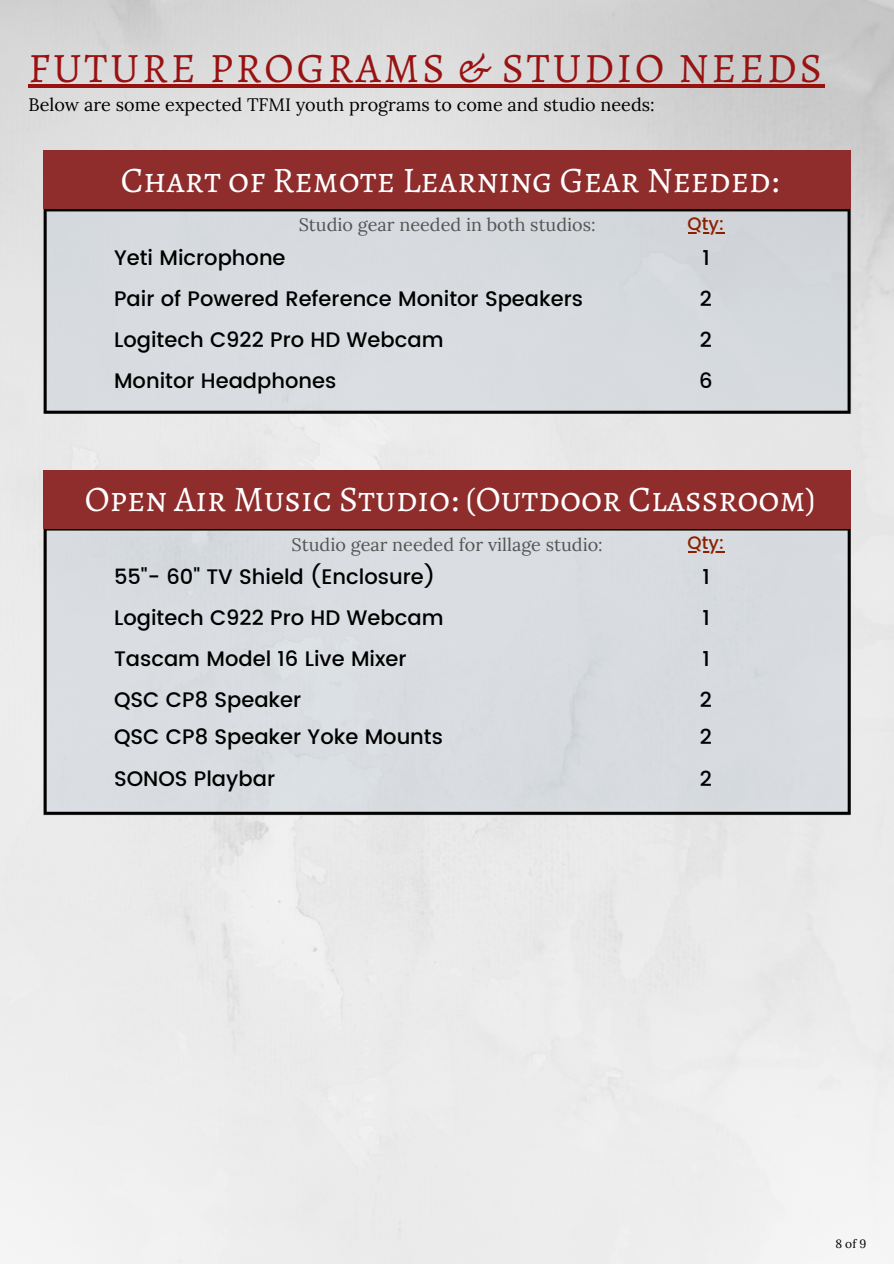
<style>
.page{position:relative;width:894px;height:1264px;background:#fff}
.page>*{position:absolute;margin:0;border:0;box-sizing:border-box;transform-origin:0 0}
.t1{font:42px "Alegreya SC";letter-spacing:.07em;color:#991212}
.t2{font:36px "Alegreya SC";color:#fff}
.t3{font:500 21px "Poppins";color:#000}
.t4{font:18px "Lora";color:#545454}
.t5{font:18px "Lora";color:#000}
.t6{font:500 18px "Poppins";color:#892100}
.t7{font:12px "Lora";color:#000}
</style>
<div class="page">
<img style="left:0;top:0;width:893px;height:1263px">
<hr style="left:29px;top:85px;width:795px;height:3px;background:#991212">
<div style="left:44px;top:209px;width:806px;height:205px;background:#d7dbdf"></div>
<div style="left:44px;top:151px;width:806px;height:58px;background:#8f2c2c"></div>
<hr style="left:687px;top:232px;width:37px;height:2px;background:#892100">
<div style="left:44px;top:528px;width:806px;height:286px;background:#d8dce0"></div>
<div style="left:44px;top:470px;width:806px;height:58px;background:#8f2c2c"></div>
<hr style="left:687px;top:551px;width:37px;height:2px;background:#892100">
<p class="t1" style="left:29px;top:40px;width:794px">FUTURE PROGRAMS &amp; STUDIO NEEDS</p>
<p class="t5" style="left:29px;top:93px;width:627px">Below are some expected TFMI youth programs to come and studio needs:</p>
<p class="t2" style="left:121px;top:156px;width:659px">Chart of Remote Learning Gear Needed:</p>
<p class="t4" style="left:298px;top:213px;width:298px">Studio gear needed in both studios:</p>
<p class="t6" style="left:687px;top:213px;width:38px">Qty:</p>
<p class="t3" style="left:114px;top:245px;width:173px">Yeti Microphone</p>
<p class="t3" style="left:702px;top:245px;width:9px">1</p>
<p class="t3" style="left:114px;top:286px;width:470px">Pair of Powered Reference Monitor Speakers</p>
<p class="t3" style="left:699px;top:286px;width:14px">2</p>
<p class="t3" style="left:114px;top:327px;width:331px">Logitech C922 Pro HD Webcam</p>
<p class="t3" style="left:699px;top:327px;width:14px">2</p>
<p class="t3" style="left:114px;top:368px;width:224px">Monitor Headphones</p>
<p class="t3" style="left:699px;top:368px;width:15px">6</p>
<p class="t2" style="left:85px;top:475px;width:731px">Open Air Music Studio: (Outdoor Classroom)</p>
<p class="t6" style="left:687px;top:532px;width:38px">Qty:</p>
<p class="t3" style="left:114px;top:564px;width:322px">55"- 60" TV Shield (Enclosure)</p>
<p class="t3" style="left:702px;top:564px;width:9px">1</p>
<p class="t3" style="left:114px;top:605px;width:331px">Logitech C922 Pro HD Webcam</p>
<p class="t3" style="left:702px;top:605px;width:9px">1</p>
<p class="t3" style="left:114px;top:646px;width:294px">Tascam Model 16 Live Mixer</p>
<p class="t3" style="left:702px;top:646px;width:9px">1</p>
<p class="t3" style="left:114px;top:687px;width:189px">QSC CP8 Speaker</p>
<p class="t3" style="left:699px;top:687px;width:14px">2</p>
<p class="t4" style="left:291px;top:532px;width:312px">Studio gear needed for village studio:</p>
<p class="t3" style="left:114px;top:724px;width:330px">QSC CP8 Speaker Yoke Mounts</p>
<p class="t3" style="left:114px;top:766px;width:162px">SONOS Playbar</p>
<p class="t3" style="left:699px;top:724px;width:14px">2</p>
<p class="t3" style="left:699px;top:766px;width:14px">2</p>
<p class="t7" style="left:835px;top:1235px;width:33px">8of9</p>
</div>
